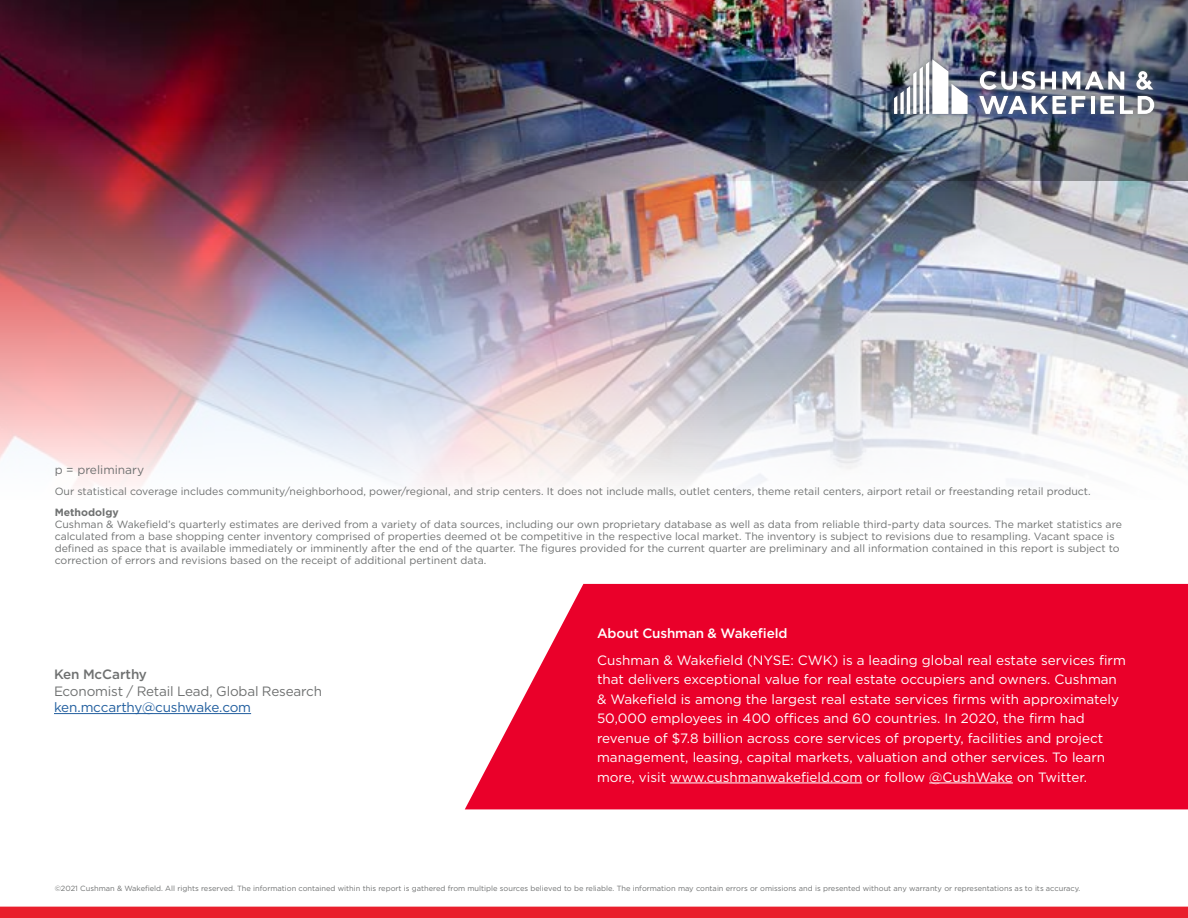
<style>
.page{position:relative;width:1188px;height:918px;background:#fff}
.page>*{position:absolute;margin:0;border:0;box-sizing:border-box;transform-origin:0 0}
.t1{font:13.5px/19.5px "Gotham";color:#fff}
.t2{font:13.5px "Gotham";letter-spacing:-.015em;color:#6f7171}
.t3{font:13.5px "Gotham";letter-spacing:-.02em;color:#215e9e}
.t4{font:500 13.5px "Gotham";letter-spacing:-.01em;color:#fff}
.t5{font:500 13.5px "Gotham";letter-spacing:-.01em;color:#6f7171}
.t6{font:12px "Gotham";color:#6f7171}
.t7{font:10.5px/12px "Gotham";color:#6f7171}
.t8{font:700 10.5px "Gotham";color:#6f7171}
.t9{font:7.5px "Gotham";color:#6f7171}
</style>
<div class="page">
<img style="left:0;top:0;width:1188px;height:486px">
<img style="left:672px;top:0;width:516px;height:180px">
<div style="left:0;top:907px;width:1188px;height:11px;background:#e91f2c"></div>
<div style="left:888px;top:55px;width:270px;height:65px;background:#6f7171;opacity:.92"></div>
<svg style="left:894px;top:59px;width:74px;height:55px"></svg>
<svg style="left:1041px;top:71px;width:15px;height:18px"></svg>
<hr style="left:1091px;top:96px;width:4px;height:18px;background:#fff">
<svg style="left:1101px;top:96px;width:13px;height:18px"></svg>
<svg style="left:1120px;top:96px;width:34px;height:18px"></svg>
<svg style="left:980px;top:71px;width:55px;height:19px"></svg>
<svg style="left:1063px;top:71px;width:61px;height:18px"></svg>
<svg style="left:1072px;top:96px;width:13px;height:18px"></svg>
<svg style="left:979px;top:96px;width:87px;height:18px"></svg>
<svg style="left:1136px;top:71px;width:17px;height:19px"></svg>
<svg style="left:465px;top:584px;width:723px;height:225px;background:#eb153b"></svg>
<hr style="left:670px;top:783px;width:192px;height:1px;background:#fff">
<hr style="left:929px;top:783px;width:84px;height:1px;background:#fff">
<hr style="left:54px;top:713px;width:197px;height:1px;background:#215e9e">
<p class="t6" style="left:55px;top:462px;width:91px">p = preliminary</p>
<p class="t7" style="left:55px;top:485px;width:1038px">Our statistical coverage includes community/neighborhood, power/regional, and strip centers. It does not include malls, outlet centers, theme retail centers, airport retail or freestanding retail product.</p>
<p class="t8" style="left:55px;top:506px;width:66px">Methodolgy</p>
<p class="t7" style="left:55px;top:518px;width:1069px">Cushman &amp; Wakefield’s quarterly estimates are derived from a variety of data sources, including our own proprietary database as well as data from reliable third-party data sources. The market statistics are calculated from a base shopping center inventory comprised of properties deemed ot be competitive in the respective local market. The inventory is subject to revisions due to resampling. Vacant space is defined as space that is available immediately or imminently after the end of the quarter. The figures provided for the current quarter are preliminary and all information contained in this report is subject to correction of errors and revisions based on the receipt of additional pertinent data.</p>
<p class="t5" style="left:54px;top:666px;width:94px">Ken McCarthy</p>
<p class="t2" style="left:54px;top:682px;width:270px">Economist / Retail Lead, Global Research</p>
<p class="t3" style="left:54px;top:699px;width:199px">ken.mccarthy@cushwake.com</p>
<p class="t4" style="left:597px;top:625px;width:192px">About Cushman &amp; Wakefield</p>
<p class="t1" style="left:597px;top:650px;width:530px">Cushman &amp; Wakefield (NYSE: CWK) is a leading global real estate services firm that delivers exceptional value for real estate occupiers and owners. Cushman &amp; Wakefield is among the largest real estate services firms with approximately 50,000 employees in 400 offices and 60 countries. In 2020, the firm had revenue of $7.8 billion across core services of property, facilities and project management, leasing, capital markets, valuation and other services. To learn more, visit www.cushmanwakefield.com or follow @CushWake on Twitter.</p>
<p class="t9" style="left:55px;top:884px;width:1027px">©2021 Cushman &amp; Wakefield. All rights reserved. The information contained within this report is gathered from multiple sources believed to be reliable. The information may contain errors or omissions and is presented without any warranty or representations as to its accuracy.</p>
</div>
